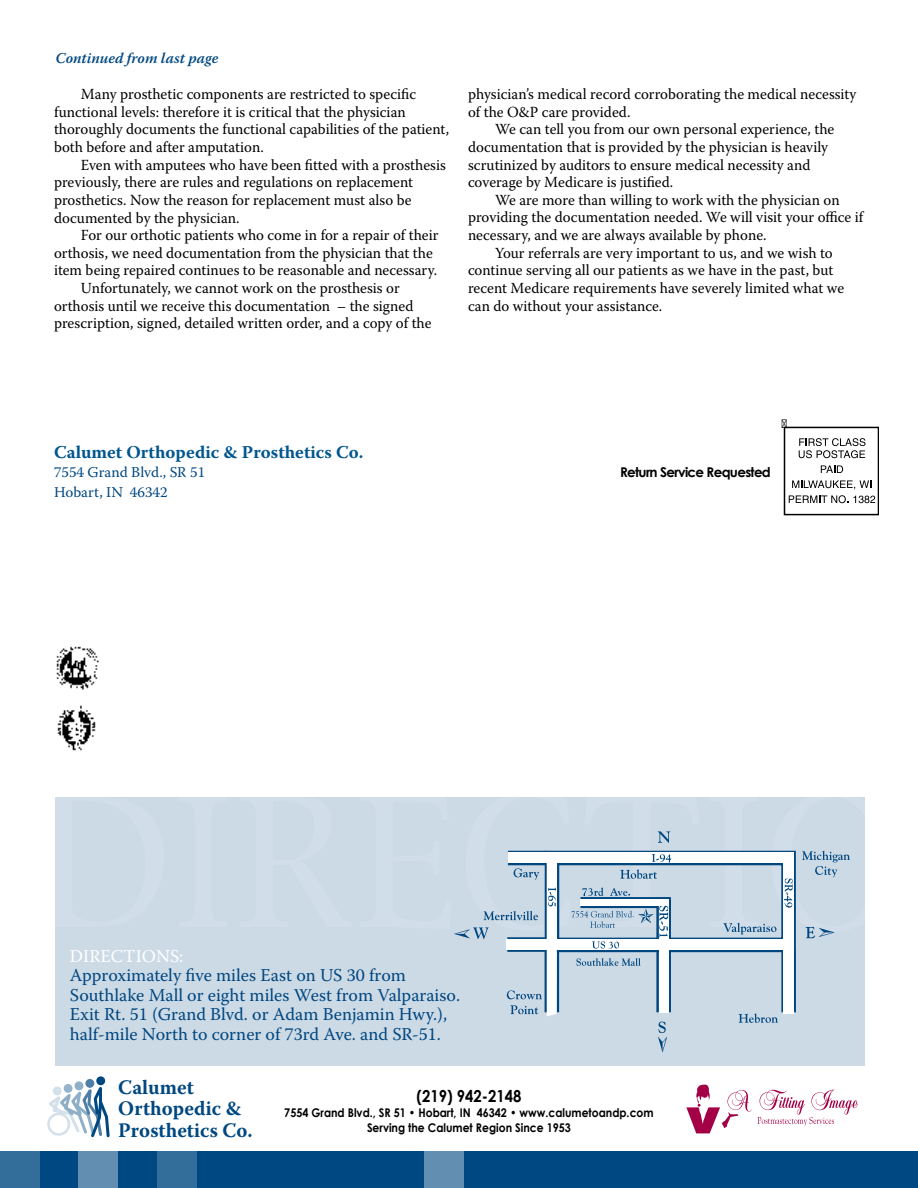
<style>
.page{position:relative;width:918px;height:1188px;background:#fff}
.page>*{position:absolute;margin:0;border:0;box-sizing:border-box;transform-origin:0 0}
.t1{font:700 20.55px/21.6px "Warnock Pro";color:#004881}
.t2{font:18px/19.5px "Warnock Pro";color:#00467f}
.t3{font:700 18px "Warnock Pro";color:#005690}
.t4{font:18px "Warnock Pro";letter-spacing:.005em;color:#fff}
.t5{font:700 16.5px "Century Gothic";color:#000;scale:.9 1}
.t6{font:15.3px/17.5px "Warnock Pro";color:#000}
.t7{font:15px/19.5px "Warnock Pro";color:#004881}
.t8{font:italic 600 15px "Warnock Pro";letter-spacing:.005em;color:#004881}
.t9{font:700 13.5px "Century Gothic";letter-spacing:-.05em;color:#000}
.t10{font:700 12px/15px "Century Gothic";color:#000;text-align:center;scale:.9 1}
</style>
<div class="page">
<img style="left:57px;top:705px;width:39px;height:46px">
<img style="left:56px;top:646px;width:43px;height:44px">
<div style="left:784px;top:427px;width:95px;height:88px;border:2px solid #000"></div>
<svg style="left:821px;top:465px;width:22px;height:8px"></svg>
<svg style="left:789px;top:480px;width:86px;height:23px"></svg>
<svg style="left:799px;top:438px;width:67px;height:20px"></svg>
<div style="left:0;top:1152px;width:918px;height:36px;background:#004881"></div>
<div style="left:0;top:1152px;width:39px;height:36px;background:#336d9a"></div>
<div style="left:157px;top:1152px;width:39px;height:36px;background:#336d9a"></div>
<div style="left:424px;top:1152px;width:40px;height:36px;background:#618eb1"></div>
<div style="left:78px;top:1152px;width:39px;height:36px;background:#618eb1"></div>
<div style="left:55px;top:797px;width:810px;height:268px;background:#ccdae6"></div>
<svg style="left:686px;top:1085px;width:65px;height:48px"></svg>
<svg style="left:758px;top:1090px;width:100px;height:36px"></svg>
<svg style="left:47px;top:1076px;width:63px;height:61px"></svg>
<svg style="left:658px;top:831px;width:12px;height:12px"></svg>
<svg style="left:454px;top:850px;width:396px;height:203px"></svg>
<p class="t8" style="left:55px;top:49px;width:164px">Continued from last page</p>
<p class="t6" style="left:54px;top:85px;width:397px;text-indent:27px">Many prosthetic components are restricted to specific functional levels: therefore it is critical that the physician thoroughly documents the functional capabilities of the patient, both before and after amputation.</p>
<p class="t6" style="left:54px;top:156px;width:393px;text-indent:27px">Even with amputees who have been fitted with a prosthesis previously, there are rules and regulations on replacement prosthetics. Now the reason for replacement must also be documented by the physician.</p>
<p class="t6" style="left:81px;top:226px;width:359px">For our orthotic patients who come in for a repair of their</p>
<p class="t6" style="left:54px;top:244px;width:380px">orthosis, we need documentation from the physician that the</p>
<p class="t6" style="left:54px;top:261px;width:385px">item being repaired continues to be reasonable and necessary.</p>
<p class="t6" style="left:81px;top:279px;width:320px">Unfortunately, we cannot work on the prosthesis or</p>
<p class="t6" style="left:54px;top:297px;width:361px">orthosis until we receive this documentation – the signed</p>
<p class="t6" style="left:54px;top:314px;width:379px">prescription, signed, detailed written order, and a copy of the</p>
<p class="t6" style="left:468px;top:85px;width:390px">physician’s medical record corroborating the medical necessity of the O&amp;P care provided.</p>
<p class="t6" style="left:468px;top:120px;width:368px;text-indent:27px">We can tell you from our own personal experience, the documentation that is provided by the physician is heavily scrutinized by auditors to ensure medical necessity and coverage by Medicare is justified.</p>
<p class="t6" style="left:495px;top:191px;width:346px">We are more than willing to work with the physician on</p>
<p class="t6" style="left:468px;top:208px;width:397px">providing the documentation needed. We will visit your office if</p>
<p class="t6" style="left:468px;top:226px;width:300px">necessary, and we are always available by phone.</p>
<p class="t6" style="left:495px;top:244px;width:339px">Your referrals are very important to us, and we wish to</p>
<p class="t6" style="left:468px;top:261px;width:367px">continue serving all our patients as we have in the past, but</p>
<p class="t6" style="left:468px;top:279px;width:378px">recent Medicare requirements have severely limited what we</p>
<p class="t6" style="left:468px;top:296px;width:196px">can do without your assistance.</p>
<p class="t3" style="left:54px;top:441px;width:311px">Calumet Orthopedic &amp; Prosthetics Co.</p>
<p class="t7" style="left:54px;top:462px;width:153px">7554 Grand Blvd., SR 51<br>Hobart, IN 46342</p>
<p class="t9" style="left:620px;top:463px;width:152px">Return Service Requested</p>
<p class="t4" style="left:70px;top:945px;width:115px">DIRECTIONS:</p>
<p class="t2" style="left:70px;top:965px;width:392px">Approximately five miles East on US 30 from Southlake Mall or eight miles West from Valparaiso.<br>Exit Rt. 51 (Grand Blvd. or Adam Benjamin Hwy.), half-mile North to corner of 73rd Ave. and SR-51.</p>
<h1 class="t1" style="left:118px;top:1076px;width:136px">Calumet<br>Orthopedic &amp;<br>Prosthetics Co.</h1>
<p class="t5" style="left:417px;top:1085px;width:118px">(219) 942-2148</p>
<p class="t10" style="left:284px;top:1105px;width:412px">7554 Grand Blvd., SR 51 • Hobart, IN 46342 • www.calumetoandp.com<br>Serving the Calumet Region Since 1953</p>
</div>
